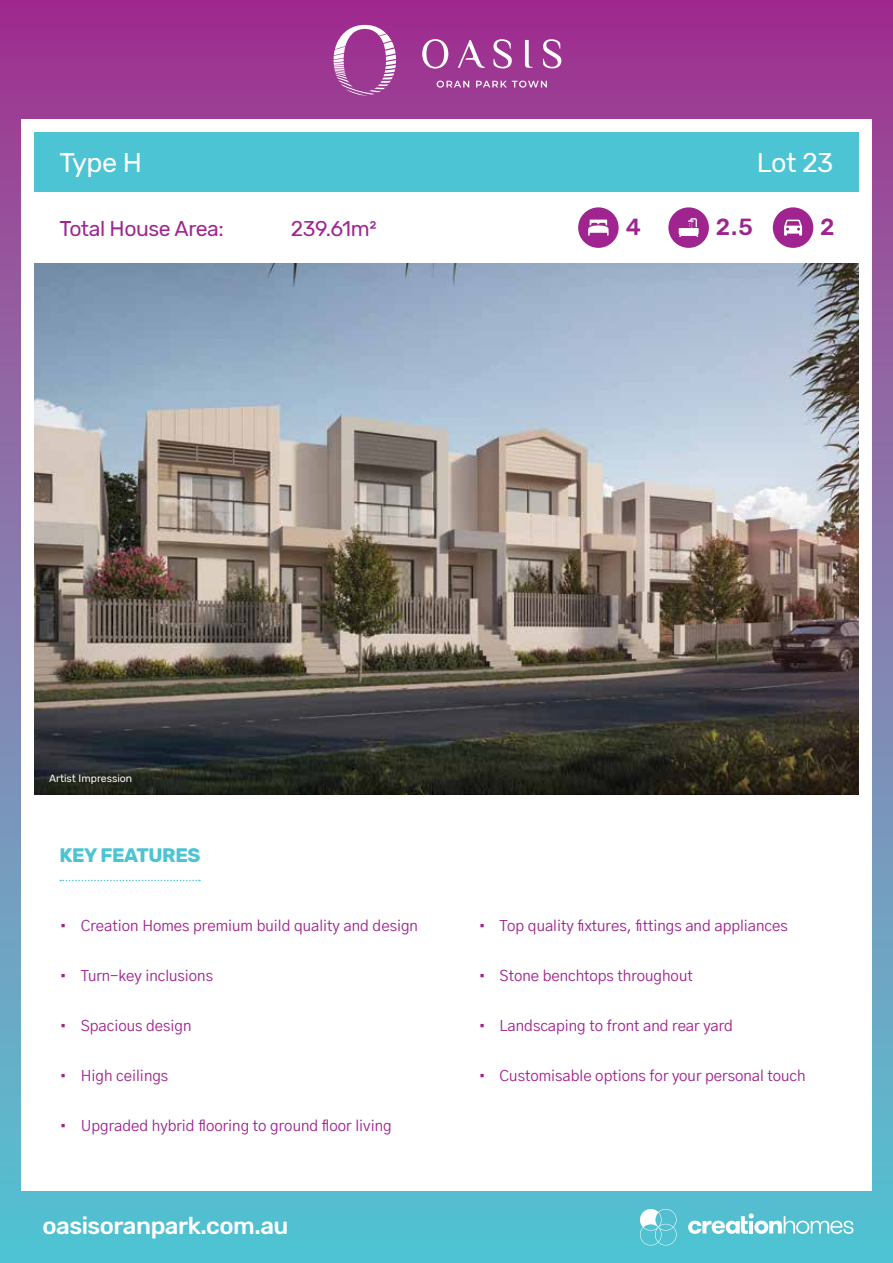
<style>
.page{position:relative;width:893px;height:1263px;background:#fff}
.page>*{position:absolute;margin:0;border:0;box-sizing:border-box;transform-origin:0 0}
.t1{font:27px "Rubik";letter-spacing:-.025em;color:#fff}
.t2{font:500 24px "Rubik";letter-spacing:-.02em;color:#fff}
.t3{font:500 23.25px "Rubik";color:#9f248f}
.t4{font:21.3px "Rubik";letter-spacing:-.02em;color:#9f248f}
.t5{font:700 19.5px "Rubik";letter-spacing:-.02em;color:#4cc4d3}
.t6{font:15px "Gothic A1";color:#9f248f}
.t7{font:10.5px "Rubik";color:#fff}
</style>
<div class="page">
<div style="left:0;top:0;width:893px;height:1263px;background:linear-gradient(to bottom,#a7358e,#5ac9d3)"></div>
<div style="left:21px;top:119px;width:851px;height:1072px;background:#fff"></div>
<div style="left:34px;top:132px;width:825px;height:60px;background:#4cc4d3"></div>
<svg style="left:334px;top:25px;width:62px;height:70px"></svg>
<svg style="left:437px;top:81px;width:32px;height:7px"></svg>
<svg style="left:476px;top:81px;width:71px;height:7px"></svg>
<svg style="left:422px;top:39px;width:26px;height:30px"></svg>
<svg style="left:493px;top:39px;width:19px;height:29px"></svg>
<svg style="left:525px;top:40px;width:7px;height:28px"></svg>
<svg style="left:543px;top:39px;width:18px;height:29px"></svg>
<svg style="left:458px;top:40px;width:27px;height:28px"></svg>
<svg style="left:60px;top:880px;width:140px;height:1px"></svg>
<svg style="left:688px;top:1213px;width:165px;height:21px"></svg>
<svg style="left:640px;top:1209px;width:37px;height:36px"></svg>
<img style="left:34px;top:263px;width:825px;height:532px">
<div style="left:578px;top:207px;width:41px;height:41px;background:#9f248f;border-radius:50%"></div>
<svg style="left:588px;top:220px;width:21px;height:16px"></svg>
<div style="left:668px;top:207px;width:41px;height:41px;background:#9f248f;border-radius:50%"></div>
<svg style="left:679px;top:218px;width:20px;height:19px"></svg>
<div style="left:773px;top:207px;width:40px;height:41px;background:#9f248f;border-radius:50%"></div>
<svg style="left:784px;top:220px;width:18px;height:16px"></svg>
<h1 class="t1" style="left:60px;top:147px;width:84px">Type H</h1>
<h1 class="t1" style="left:757px;top:147px;width:78px">Lot 23</h1>
<h3 class="t4" style="left:60px;top:217px;width:166px">Total House Area:</h3>
<h3 class="t4" style="left:291px;top:217px;width:87px">239.61m²</h3>
<h3 class="t3" style="left:626px;top:214px;width:17px">4</h3>
<h3 class="t3" style="left:716px;top:214px;width:38px">2.5</h3>
<h3 class="t3" style="left:820px;top:214px;width:16px">2</h3>
<p class="t7" style="left:49px;top:773px;width:85px">Artist Impression</p>
<h3 class="t5" style="left:60px;top:844px;width:143px">KEY FEATURES</h3>
<p class="t6" style="left:60px;top:914px;width:360px">• Creation Homes premium build quality and design</p>
<p class="t6" style="left:60px;top:964px;width:155px">• Turn-key inclusions</p>
<p class="t6" style="left:60px;top:1014px;width:133px">• Spacious design</p>
<p class="t6" style="left:60px;top:1064px;width:110px">• High ceilings</p>
<p class="t6" style="left:60px;top:1114px;width:334px">• Upgraded hybrid flooring to ground floor living</p>
<h2 class="t2" style="left:43px;top:1211px;width:247px">oasisoranpark.com.au</h2>
<p class="t6" style="left:478px;top:914px;width:311px">• Top quality fixtures, fittings and appliances</p>
<p class="t6" style="left:478px;top:964px;width:216px">• Stone benchtops throughout</p>
<p class="t6" style="left:478px;top:1014px;width:256px">• Landscaping to front and rear yard</p>
<p class="t6" style="left:478px;top:1064px;width:329px">• Customisable options for your personal touch</p>
</div>
